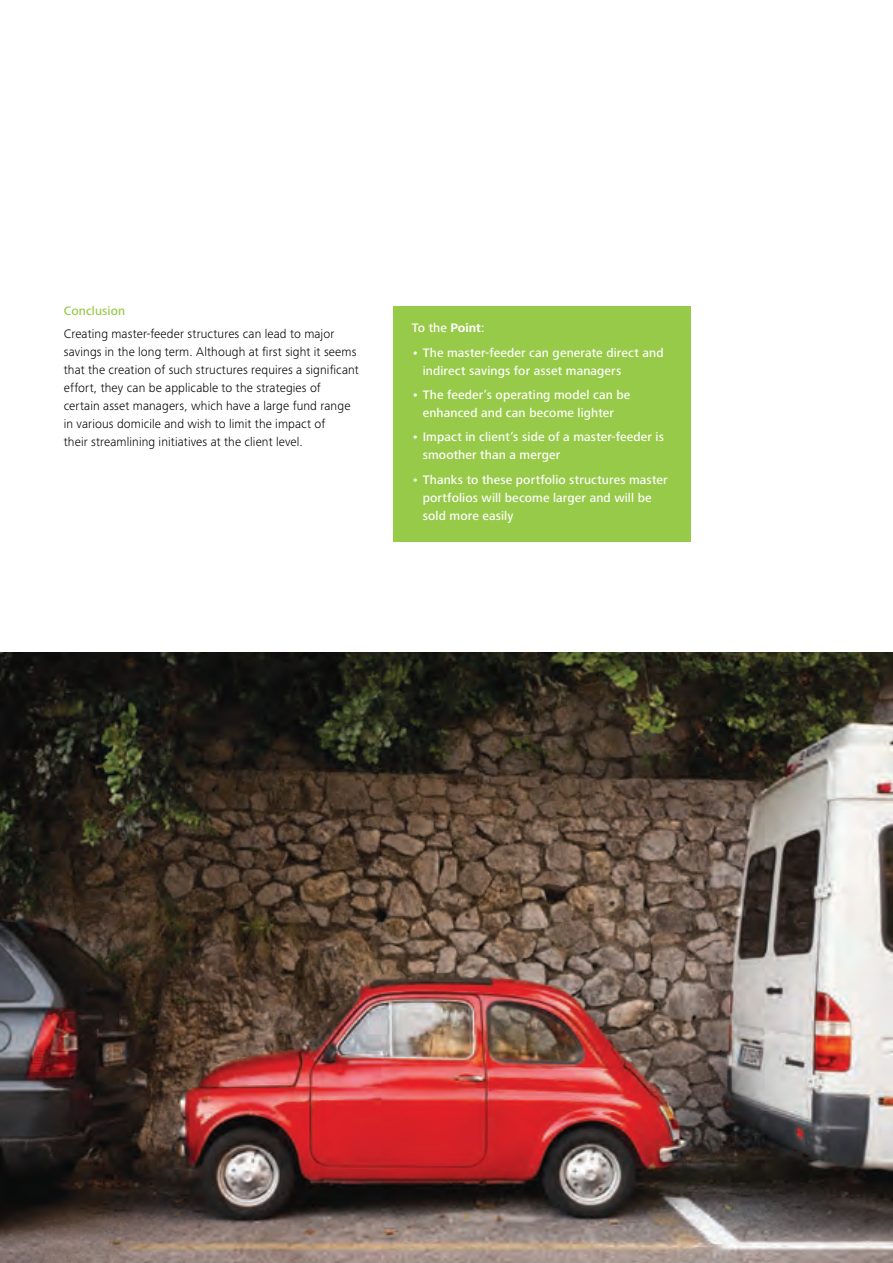
<style>
.page{position:relative;width:893px;height:1263px;background:#fff}
.page>*{position:absolute;margin:0;border:0;box-sizing:border-box;transform-origin:0 0}
.Bullet_points{font:300 12.75px/18px "Frutiger Next Pro";letter-spacing:.01em;color:#000}
.Bullet_points-2{font:500 12.75px/18px "Frutiger Next Pro";letter-spacing:.01em;color:#fff}
.Bullet_points-3{font:500 12.75px "Frutiger Next Pro";letter-spacing:.01em;color:#97ca49}
.s1{font-weight:700}
</style>
<div class="page">
<img style="left:0;top:653px;width:893px;height:610px">
<div style="left:393px;top:306px;width:297px;height:236px;background:#97ca49"></div>
<p class="Bullet_points-3" style="left:64px;top:304px;width:63px">Conclusion</p>
<p class="Bullet_points" style="left:64px;top:324px;width:297px">Creating master-feeder structures can lead to major savings in the long term. Although at first sight it seems that the creation of such structures requires a significant effort, they can be applicable to the strategies of</p>
<p class="Bullet_points" style="left:64px;top:396px;width:288px">certain asset managers, which have a large fund range in various domicile and wish to limit the impact of their streamlining initiatives at the client level.</p>
<p class="Bullet_points-2" style="left:412px;top:319px;width:74px">To the <span class="s1">Point</span>:</p>
<p class="Bullet_points-2" style="left:423px;top:343px;width:242px;text-indent:-11px">• The master-feeder can generate direct and indirect savings for asset managers</p>
<p class="Bullet_points-2" style="left:412px;top:386px;width:220px;text-align:center">• The feeder’s operating model can be enhanced and can become lighter</p>
<p class="Bullet_points-2" style="left:423px;top:428px;width:243px;text-indent:-11px">• Impact in client’s side of a master-feeder is smoother than a merger</p>
<p class="Bullet_points-2" style="left:423px;top:470px;width:246px;text-indent:-11px">• Thanks to these portfolio structures master portfolios will become larger and will be sold more easily</p>
</div>
